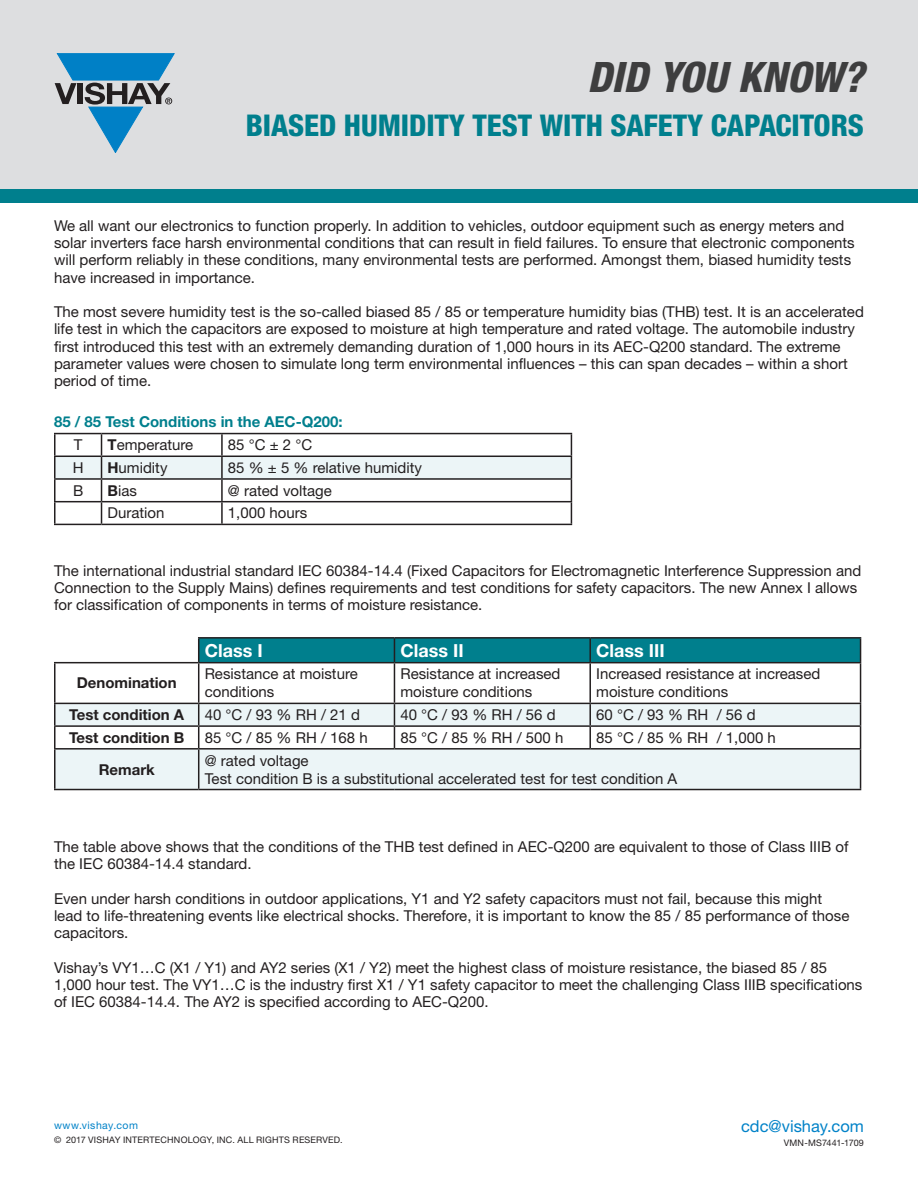
<style>
.page{position:relative;width:918px;height:1188px;background:#fff}
.page>*{position:absolute;margin:0;border:0;box-sizing:border-box;transform-origin:0 0}
.t1{font:italic 800 condensed 42px "Helvetica Neue LT Std";color:#3e3e3f}
.t2{font:800 condensed 30px "Helvetica Neue LT Std";letter-spacing:-.005em;color:#007f8d}
.t3{font:700 18px "Helvetica Neue LT Std";color:#fff}
.t4{font:16.5px "Helvetica Neue LT Std";color:#0082c8}
.t5{font:15px/17.2px "Helvetica Neue LT Std";color:#231f20}
.t6{font:700 15px "Helvetica Neue LT Std";color:#231f20}
.t7{font:700 15px "Helvetica Neue LT Std";color:#007f8d}
.t8{font:10.5px "Helvetica Neue LT Std";letter-spacing:.045em;color:#0082c8}
.t9{font:9px "Helvetica Neue LT Std";letter-spacing:.02em;color:#231f20}
.s1{font-weight:700}
</style>
<div class="page">
<div style="left:0;top:0;width:918px;height:189px;background:#dddee0"></div>
<svg style="left:55px;top:53px;width:120px;height:100px"></svg>
<div style="left:0;top:189px;width:918px;height:13px;background:#007f8d"></div>
<hr style="left:54px;top:433px;width:48px;height:1px;background:#231f20">
<hr style="left:54px;top:434px;width:2px;height:22px;background:#231f20">
<hr style="left:102px;top:433px;width:120px;height:1px;background:#231f20">
<hr style="left:222px;top:433px;width:350px;height:1px;background:#231f20">
<hr style="left:54px;top:456px;width:48px;height:1px;background:#231f20">
<hr style="left:54px;top:457px;width:2px;height:21px;background:#231f20">
<hr style="left:54px;top:478px;width:48px;height:2px;background:#231f20">
<hr style="left:54px;top:480px;width:2px;height:21px;background:#231f20">
<hr style="left:54px;top:501px;width:48px;height:1px;background:#231f20">
<hr style="left:54px;top:502px;width:2px;height:22px;background:#231f20">
<svg style="left:55px;top:434px;width:517px;height:90px"></svg>
<hr style="left:54px;top:524px;width:48px;height:1px;background:#231f20">
<hr style="left:102px;top:524px;width:120px;height:1px;background:#231f20">
<hr style="left:222px;top:524px;width:350px;height:1px;background:#231f20">
<svg style="left:56px;top:704px;width:804px;height:85px;fill:#ecf5f7"></svg>
<hr style="left:198px;top:637px;width:196px;height:2px;background:#231f20">
<hr style="left:394px;top:637px;width:196px;height:2px;background:#231f20">
<hr style="left:590px;top:637px;width:271px;height:2px;background:#231f20">
<div style="left:198px;top:638px;width:663px;height:24px;background:#007f8d"></div>
<hr style="left:54px;top:662px;width:145px;height:1px;background:#231f20">
<hr style="left:54px;top:663px;width:2px;height:40px;background:#231f20">
<hr style="left:199px;top:662px;width:195px;height:1px;background:#231f20">
<hr style="left:198px;top:663px;width:1px;height:40px;background:#231f20">
<hr style="left:394px;top:662px;width:196px;height:1px;background:#231f20">
<hr style="left:394px;top:663px;width:1px;height:40px;background:#231f20">
<hr style="left:590px;top:662px;width:271px;height:1px;background:#231f20">
<hr style="left:589px;top:663px;width:2px;height:40px;background:#231f20">
<hr style="left:860px;top:663px;width:1px;height:40px;background:#231f20">
<hr style="left:54px;top:703px;width:145px;height:1px;background:#231f20">
<hr style="left:54px;top:704px;width:2px;height:21px;background:#231f20">
<hr style="left:199px;top:703px;width:195px;height:1px;background:#231f20">
<hr style="left:394px;top:703px;width:196px;height:1px;background:#231f20">
<hr style="left:590px;top:703px;width:271px;height:1px;background:#231f20">
<hr style="left:589px;top:704px;width:2px;height:21px;background:#231f20">
<hr style="left:54px;top:725px;width:145px;height:2px;background:#231f20">
<hr style="left:54px;top:727px;width:2px;height:21px;background:#231f20">
<hr style="left:199px;top:725px;width:195px;height:2px;background:#231f20">
<svg style="left:198px;top:704px;width:1px;height:44px"></svg>
<hr style="left:394px;top:725px;width:196px;height:2px;background:#231f20">
<svg style="left:394px;top:704px;width:1px;height:44px"></svg>
<hr style="left:590px;top:725px;width:271px;height:2px;background:#231f20">
<hr style="left:589px;top:727px;width:2px;height:21px;background:#231f20">
<svg style="left:860px;top:704px;width:1px;height:44px"></svg>
<hr style="left:54px;top:748px;width:145px;height:2px;background:#231f20">
<hr style="left:54px;top:750px;width:2px;height:39px;background:#231f20">
<hr style="left:199px;top:748px;width:195px;height:2px;background:#231f20">
<hr style="left:198px;top:750px;width:1px;height:39px;background:#231f20">
<hr style="left:394px;top:748px;width:196px;height:2px;background:#231f20">
<hr style="left:590px;top:748px;width:271px;height:2px;background:#231f20">
<hr style="left:860px;top:750px;width:1px;height:39px;background:#231f20">
<hr style="left:54px;top:789px;width:145px;height:1px;background:#231f20">
<hr style="left:199px;top:789px;width:195px;height:1px;background:#231f20">
<hr style="left:394px;top:789px;width:196px;height:1px;background:#231f20">
<hr style="left:590px;top:789px;width:271px;height:1px;background:#231f20">
<h1 class="t1" style="left:588px;top:51px;width:278px">DID YOU KNOW?</h1>
<h2 class="t2" style="left:246px;top:107px;width:620px">BIASED HUMIDITY TEST WITH SAFETY CAPACITORS</h2>
<p class="t5" style="left:54px;top:217px;width:802px">We all want our electronics to function properly. In addition to vehicles, outdoor equipment such as energy meters and solar inverters face harsh environmental conditions that can result in field failures. To ensure that electronic components will perform reliably in these conditions, many environmental tests are performed. Amongst them, biased humidity tests have increased in importance.</p>
<p class="t5" style="left:54px;top:303px;width:811px">The most severe humidity test is the so-called biased 85 / 85 or temperature humidity bias (THB) test. It is an accelerated life test in which the capacitors are exposed to moisture at high temperature and rated voltage. The automobile industry first introduced this test with an extremely demanding duration of 1,000 hours in its AEC-Q200 standard. The extreme parameter values were chosen to simulate long term environmental influences – this can span decades – within a short period of time.</p>
<p class="t7" style="left:54px;top:412px;width:290px">85 / 85 Test Conditions in the AEC-Q200:</p>
<p class="t5" style="left:74px;top:436px;width:10px">T</p>
<p class="t5" style="left:108px;top:436px;width:87px"><span class="s1">T</span>emperature</p>
<p class="t5" style="left:228px;top:436px;width:86px">85 °C ± 2 °C</p>
<p class="t5" style="left:73px;top:459px;width:12px">H</p>
<p class="t5" style="left:108px;top:459px;width:62px"><span class="s1">H</span>umidity</p>
<p class="t5" style="left:228px;top:459px;width:196px">85 % ± 5 % relative humidity</p>
<p class="t5" style="left:73px;top:482px;width:12px">B</p>
<p class="t5" style="left:108px;top:482px;width:31px"><span class="s1">B</span>ias</p>
<p class="t5" style="left:228px;top:482px;width:105px">@ rated voltage</p>
<p class="t5" style="left:108px;top:504px;width:58px">Duration</p>
<p class="t5" style="left:228px;top:504px;width:81px">1,000 hours</p>
<p class="t5" style="left:54px;top:562px;width:809px">The international industrial standard IEC 60384-14.4 (Fixed Capacitors for Electromagnetic Interference Suppression and<br>Connection to the Supply Mains) defines requirements and test conditions for safety capacitors. The new Annex I allows for classification of components in terms of moisture resistance.</p>
<p class="t3" style="left:205px;top:639px;width:59px">Class I</p>
<p class="t3" style="left:400px;top:639px;width:65px">Class II</p>
<p class="t3" style="left:596px;top:639px;width:70px">Class III</p>
<p class="t6" style="left:77px;top:674px;width:101px">Denomination</p>
<p class="t5" style="left:205px;top:665px;width:155px;line-height:18px">Resistance at moisture conditions</p>
<p class="t5" style="left:400px;top:665px;width:162px;line-height:18px">Resistance at increased moisture conditions</p>
<p class="t5" style="left:596px;top:665px;width:226px;line-height:18px">Increased resistance at increased moisture conditions</p>
<p class="t6" style="left:69px;top:705px;width:116px">Test condition A</p>
<p class="t5" style="left:205px;top:706px;width:157px">40 °C / 93 % RH / 21 d</p>
<p class="t5" style="left:400px;top:706px;width:157px">40 °C / 93 % RH / 56 d</p>
<p class="t5" style="left:596px;top:706px;width:161px">60 °C / 93 % RH / 56 d</p>
<p class="t6" style="left:69px;top:728px;width:117px">Test condition B</p>
<p class="t5" style="left:205px;top:729px;width:165px">85 °C / 85 % RH / 168 h</p>
<p class="t5" style="left:400px;top:729px;width:165px">85 °C / 85 % RH / 500 h</p>
<p class="t5" style="left:596px;top:729px;width:181px">85 °C / 85 % RH / 1,000 h</p>
<p class="t6" style="left:99px;top:760px;width:58px">Remark</p>
<p class="t5" style="left:205px;top:751px;width:474px;line-height:18px">@ rated voltage<br>Test condition B is a substitutional accelerated test for test condition A</p>
<p class="t5" style="left:54px;top:838px;width:796px">The table above shows that the conditions of the THB test defined in AEC-Q200 are equivalent to those of Class IIIB of the IEC 60384-14.4 standard.</p>
<p class="t5" style="left:54px;top:889px;width:797px">Even under harsh conditions in outdoor applications, Y1 and Y2 safety capacitors must not fail, because this might lead to life-threatening events like electrical shocks. Therefore, it is important to know the 85 / 85 performance of those capacitors.</p>
<p class="t5" style="left:54px;top:958px;width:810px">Vishay’s VY1…C (X1 / Y1) and AY2 series (X1 / Y2) meet the highest class of moisture resistance, the biased 85 / 85<br>1,000 hour test. The VY1…C is the industry first X1 / Y1 safety capacitor to meet the challenging Class IIIB specifications of IEC 60384-14.4. The AY2 is specified according to AEC-Q200.</p>
<p class="t8" style="left:54px;top:1119px;width:86px">www.vishay.com</p>
<p class="t9" style="left:54px;top:1135px;width:290px">© 2017 VISHAY INTERTECHNOLOGY, INC. ALL RIGHTS RESERVED.</p>
<p class="t4" style="left:741px;top:1117px;width:124px">cdc@vishay.com</p>
<p class="t9" style="left:784px;top:1138px;width:82px">VMN-MS7441-1709</p>
</div>
